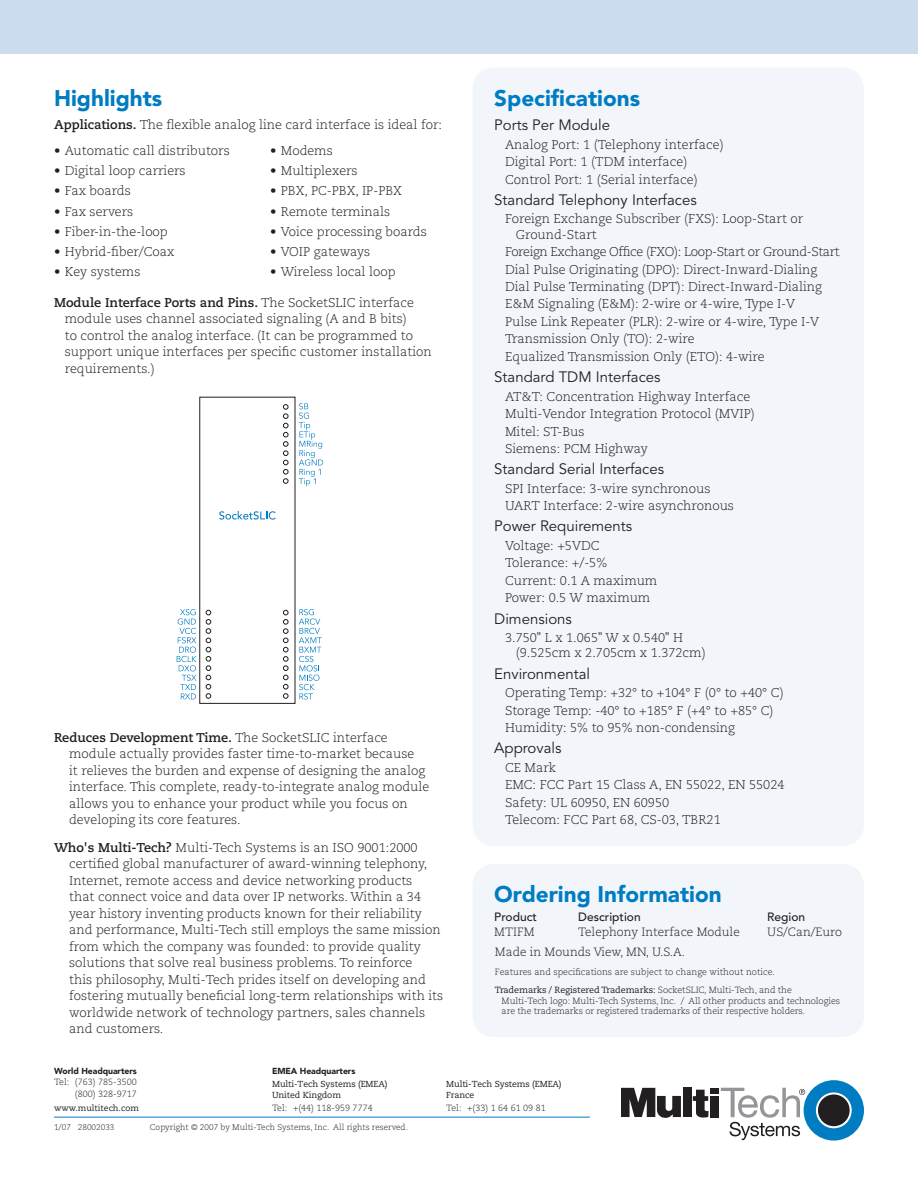
<style>
.page{position:relative;width:918px;height:1188px;background:#fff}
.page>*{position:absolute;margin:0;border:0;box-sizing:border-box;transform-origin:0 0}
.t1{font:900 22.5px "Avenir";color:#007cc2}
.t2{font:15px "Avenir";color:#231f20}
.t3{font:300 12.75px/17.4px "Caecilia";color:#231f20}
.t4{font:300 12px "Caecilia";color:#231f20}
.t5{font:500 12px "Avenir";color:#231f20}
.t6{font:300 9px/11.2px "Caecilia";letter-spacing:-.01em;color:#231f20}
.t7{font:8.7px/10.5px "Caecilia";letter-spacing:-.01em;color:#231f20}
.t8{font:900 8.7px "Avenir";letter-spacing:-.01em;color:#231f20}
.t9{font:8.55px "Caecilia";color:#231f20}
.t10{font:300 8.25px "Caecilia";color:#231f20}
.s1{font-weight:700}
.s2{font-weight:400}
</style>
<div class="page">
<div style="left:0;top:0;width:918px;height:54px;background:#cddbef"></div>
<hr style="left:54px;top:1117px;width:536px;height:1px;background:#007cc2">
<div style="left:804px;top:1080px;width:60px;height:61px;background:#007cc2;border-radius:50%"></div>
<svg style="left:816px;top:1092px;width:36px;height:36px"></svg>
<div style="left:818px;top:1095px;width:32px;height:31px;background:#231f20;border-radius:50%"></div>
<div style="left:683px;top:1088px;width:9px;height:29px;background:#231f20"></div>
<div style="left:710px;top:1096px;width:9px;height:21px;background:#231f20"></div>
<div style="left:710px;top:1088px;width:9px;height:5px;background:#231f20"></div>
<svg style="left:621px;top:1088px;width:60px;height:30px"></svg>
<svg style="left:693px;top:1090px;width:16px;height:28px"></svg>
<svg style="left:721px;top:1088px;width:84px;height:52px"></svg>
<div style="left:473px;top:864px;width:391px;height:173px;background:#f2f6fb"></div>
<div style="left:473px;top:68px;width:391px;height:778px;background:#f2f6fb"></div>
<svg style="left:177px;top:396px;width:146px;height:308px"></svg>
<h1 class="t1" style="left:54px;top:84px;width:110px">Highlights</h1>
<p class="t3" style="left:54px;top:116px;width:390px"><span class="s1">Applications.</span> The flexible analog line card interface is ideal for:</p>
<p class="t3" style="left:54px;top:142px;width:177px">• Automatic call distributors</p>
<p class="t3" style="left:54px;top:162px;width:133px">• Digital loop carriers</p>
<p class="t3" style="left:54px;top:183px;width:78px">• Fax boards</p>
<p class="t3" style="left:54px;top:203px;width:81px">• Fax servers</p>
<p class="t3" style="left:54px;top:223px;width:115px">• Fiber-in-the-loop</p>
<p class="t3" style="left:54px;top:243px;width:122px">• Hybrid-fiber/Coax</p>
<p class="t3" style="left:54px;top:264px;width:88px">• Key systems</p>
<p class="t3" style="left:270px;top:142px;width:64px">• Modems</p>
<p class="t3" style="left:270px;top:162px;width:89px">• Multiplexers</p>
<p class="t3" style="left:270px;top:183px;width:133px">• PBX, PC-PBX, IP-PBX</p>
<p class="t3" style="left:270px;top:203px;width:122px">• Remote terminals</p>
<p class="t3" style="left:270px;top:223px;width:158px">• Voice processing boards</p>
<p class="t3" style="left:270px;top:243px;width:102px">• VOIP gateways</p>
<p class="t3" style="left:270px;top:264px;width:127px">• Wireless local loop</p>
<p class="t3" style="left:65px;top:295px;width:368px;line-height:16.5px;text-indent:-11px"><span class="s1">Module Interface Ports and Pins.</span> The SocketSLIC interface module uses channel associated signaling (A and B bits)<br>to control the analog interface. (It can be programmed to support unique interfaces per specific customer installation requirements.)</p>
<p class="t3" style="left:69px;top:729px;width:362px;line-height:16.5px;text-indent:-15px"><span class="s1">Reduces Development Time.</span> The SocketSLIC interface module actually provides faster time-to-market because<br>it relieves the burden and expense of designing the analog interface. This complete, ready-to-integrate analog module allows you to enhance your product while you focus on developing its core features.</p>
<p class="t3" style="left:69px;top:839px;width:376px;line-height:16.5px;text-indent:-15px"><span class="s1">Who's Multi-Tech?</span> Multi-Tech Systems is an ISO 9001:2000 certified global manufacturer of award-winning telephony, Internet, remote access and device networking products<br>that connect voice and data over IP networks. Within a 34 year history inventing products known for their reliability and performance, Multi-Tech still employs the same mission from which the company was founded: to provide quality solutions that solve real business problems. To reinforce<br>this philosophy, Multi-Tech prides itself on developing and fostering mutually beneficial long-term relationships with its worldwide network of technology partners, sales channels and customers.</p>
<h1 class="t1" style="left:494px;top:84px;width:147px">Specifications</h1>
<p class="t2" style="left:494px;top:116px;width:117px">Ports Per Module</p>
<p class="t3" style="left:505px;top:136px;width:220px">Analog Port: 1 (Telephony interface)<br>Digital Port: 1 (TDM interface)<br>Control Port: 1 (Serial interface)</p>
<p class="t2" style="left:494px;top:191px;width:204px">Standard Telephony Interfaces</p>
<p class="t3" style="left:516px;top:212px;width:289px;line-height:15.3px;text-indent:-11px">Foreign Exchange Subscriber (FXS): Loop-Start or<br>Ground-Start</p>
<p class="t3" style="left:505px;top:243px;width:336px">Foreign Exchange Office (FXO): Loop-Start or Ground-Start Dial Pulse Originating (DPO): Direct-Inward-Dialing Dial Pulse Terminating (DPT): Direct-Inward-Dialing E&amp;M Signaling (E&amp;M): 2-wire or 4-wire, Type I-V<br>Pulse Link Repeater (PLR): 2-wire or 4-wire, Type I-V Transmission Only (TO): 2-wire<br>Equalized Transmission Only (ETO): 4-wire</p>
<p class="t2" style="left:494px;top:368px;width:168px">Standard TDM Interfaces</p>
<p class="t3" style="left:505px;top:388px;width:251px">AT&amp;T: Concentration Highway Interface<br>Multi-Vendor Integration Protocol (MVIP)<br>Mitel: ST-Bus<br>Siemens: PCM Highway</p>
<p class="t2" style="left:494px;top:460px;width:172px">Standard Serial Interfaces</p>
<p class="t3" style="left:505px;top:480px;width:231px">SPI Interface: 3-wire synchronous<br>UART Interface: 2-wire asynchronous</p>
<p class="t2" style="left:494px;top:518px;width:140px">Power Requirements</p>
<p class="t3" style="left:505px;top:537px;width:154px">Voltage: +5VDC<br>Tolerance: +/-5%<br>Current: 0.1 A maximum<br>Power: 0.5 W maximum</p>
<p class="t2" style="left:494px;top:610px;width:79px">Dimensions</p>
<p class="t3" style="left:516px;top:630px;width:191px;line-height:15.3px;text-indent:-11px">3.750" L x 1.065" W x 0.540" H (9.525cm x 2.705cm x 1.372cm)</p>
<p class="t2" style="left:494px;top:665px;width:97px">Environmental</p>
<p class="t3" style="left:505px;top:684px;width:280px">Operating Temp: +32° to +104° F (0° to +40° C)<br>Storage Temp: -40° to +185° F (+4° to +85° C)<br>Humidity: 5% to 95% non-condensing</p>
<p class="t2" style="left:494px;top:740px;width:69px">Approvals</p>
<p class="t3" style="left:505px;top:759px;width:281px">CE Mark<br>EMC: FCC Part 15 Class A, EN 55022, EN 55024<br>Safety: UL 60950, EN 60950<br>Telecom: FCC Part 68, CS-03, TBR21</p>
<h1 class="t1" style="left:494px;top:881px;width:229px">Ordering Information</h1>
<p class="t5" style="left:494px;top:910px;width:44px">Product</p>
<p class="t5" style="left:578px;top:910px;width:64px">Description</p>
<p class="t5" style="left:767px;top:910px;width:40px">Region</p>
<p class="t4" style="left:494px;top:925px;width:42px">MTIFM</p>
<p class="t4" style="left:578px;top:925px;width:163px">Telephony Interface Module</p>
<p class="t4" style="left:767px;top:925px;width:76px">US/Can/Euro</p>
<p class="t4" style="left:495px;top:946px;width:192px">Made in Mounds View, MN, U.S.A.</p>
<p class="t6" style="left:495px;top:964px;width:298px;line-height:18px">Features and specifications are subject to change without notice.<br><span class="s2">Trademarks / Registered Trademarks:</span> SocketSLIC, Multi-Tech, and the</p>
<p class="t6" style="left:502px;top:996px;width:340px;line-height:10.5px">Multi-Tech logo: Multi-Tech Systems, Inc. / All other products and technologies are the trademarks or registered trademarks of their respective holders.</p>
<p class="t8" style="left:54px;top:1066px;width:84px">World Headquarters</p>
<p class="t6" style="left:54px;top:1077px;width:84px;text-align:right">Tel: (763) 785-3500 (800) 328-9717</p>
<p class="t9" style="left:54px;top:1103px;width:87px">www.multitech.com</p>
<p class="t8" style="left:272px;top:1066px;width:85px">EMEA Headquarters</p>
<p class="t7" style="left:272px;top:1079px;width:117px">Multi-Tech Systems (EMEA)<br>United Kingdom</p>
<p class="t6" style="left:272px;top:1102px;width:102px">Tel: +(44) 118-959 7774</p>
<p class="t10" style="left:54px;top:1122px;width:62px">1/07 28002033</p>
<p class="t10" style="left:150px;top:1122px;width:259px">Copyright © 2007 by Multi-Tech Systems, Inc. All rights reserved.</p>
<p class="t7" style="left:446px;top:1079px;width:117px">Multi-Tech Systems (EMEA)<br>France</p>
<p class="t6" style="left:446px;top:1102px;width:101px">Tel: +(33) 1 64 61 09 81</p>
</div>
